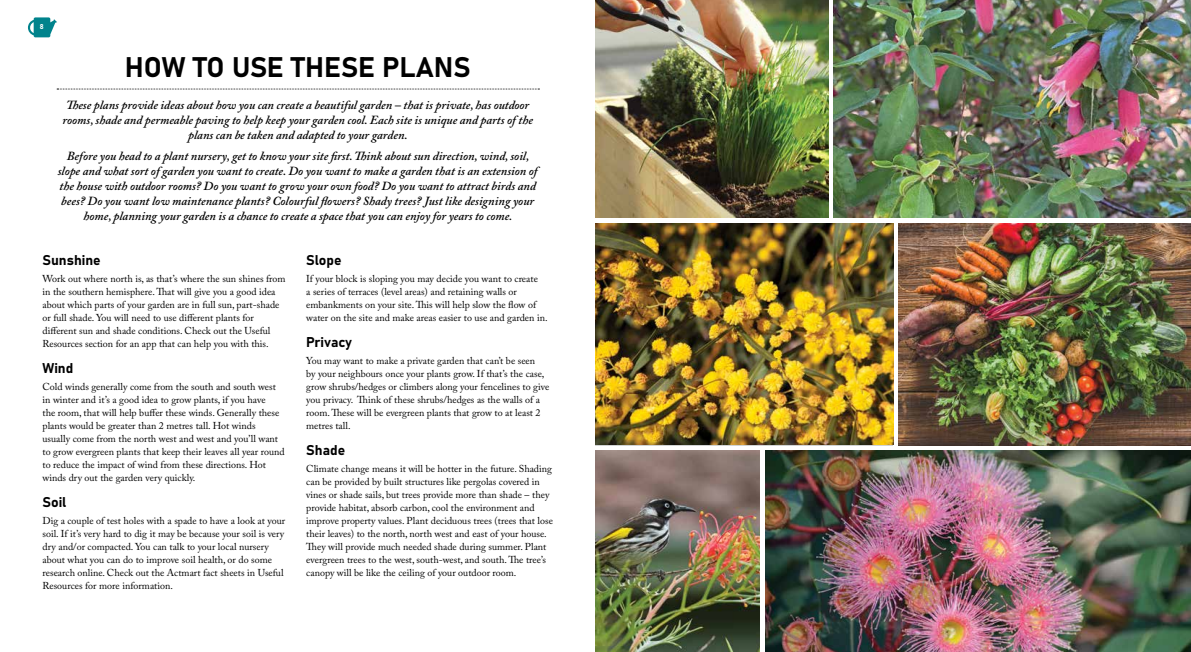
<style>
.page{position:relative;width:1191px;height:652px;background:#fff}
.page>*{position:absolute;margin:0;border:0;box-sizing:border-box;transform-origin:0 0}
.t1{font:28px "Bahnschrift";color:#000}
.t2{font:14px "Bahnschrift";color:#000}
.t3{font:italic 600 12.3px/15px "Adobe Caslon Pro";color:#000;text-align:center}
.t4{font:10px/13px "Adobe Caslon Pro";color:#000}
.t5{font:7px "Bahnschrift";color:#fff}
</style>
<div class="page">
<svg style="left:28px;top:17px;width:29px;height:20px"></svg>
<svg style="left:57px;top:89px;width:482px;height:1px"></svg>
<img style="left:595px;top:0;width:234px;height:217px">
<img style="left:899px;top:223px;width:292px;height:222px">
<img style="left:595px;top:223px;width:298px;height:222px">
<img style="left:595px;top:451px;width:165px;height:201px">
<img style="left:765px;top:451px;width:426px;height:201px">
<img style="left:833px;top:0;width:358px;height:217px">
<p class="t5" style="left:40px;top:22px;width:5px">8</p>
<h1 class="t1" style="left:125px;top:46px;width:347px">HOW TO USE THESE PLANS</h1>
<p class="t3" style="left:62px;top:98px;width:472px">These plans provide ideas about how you can create a beautiful garden – that is private, has outdoor rooms, shade and permeable paving to help keep your garden cool. Each site is unique and parts of the plans can be taken and adapted to your garden.</p>
<p class="t3" style="left:58px;top:149px;width:481px">Before you head to a plant nursery, get to know your site first. Think about sun direction, wind, soil, slope and what sort of garden you want to create. Do you want to make a garden that is an extension of the house with outdoor rooms? Do you want to grow your own food? Do you want to attract birds and bees? Do you want low maintenance plants? Colourful flowers? Shady trees? Just like designing your home, planning your garden is a chance to create a space that you can enjoy for years to come.</p>
<h2 class="t2" style="left:43px;top:250px;width:60px">Sunshine</h2>
<p class="t4" style="left:43px;top:272px;width:244px">Work out where north is, as that’s where the sun shines from in the southern hemisphere. That will give you a good idea about which parts of your garden are in full sun, part-shade or full shade. You will need to use different plants for different sun and shade conditions. Check out the Useful Resources section for an app that can help you with this.</p>
<h2 class="t2" style="left:43px;top:358px;width:32px">Wind</h2>
<p class="t4" style="left:43px;top:380px;width:244px">Cold winds generally come from the south and south west in winter and it’s a good idea to grow plants, if you have<br>the room, that will help buffer these winds. Generally these plants would be greater than 2 metres tall. Hot winds usually come from the north west and west and you’ll want to grow evergreen plants that keep their leaves all year round to reduce the impact of wind from these directions. Hot winds dry out the garden very quickly.</p>
<h2 class="t2" style="left:43px;top:492px;width:25px">Soil</h2>
<p class="t4" style="left:43px;top:514px;width:244px">Dig a couple of test holes with a spade to have a look at your soil. If it’s very hard to dig it may be because your soil is very dry and/or compacted. You can talk to your local nursery about what you can do to improve soil health, or do some research online. Check out the Actmart fact sheets in Useful Resources for more information.</p>
<h2 class="t2" style="left:306px;top:250px;width:37px">Slope</h2>
<p class="t4" style="left:306px;top:272px;width:243px">If your block is sloping you may decide you want to create<br>a series of terraces (level areas) and retaining walls or embankments on your site. This will help slow the flow of water on the site and make areas easier to use and garden in.</p>
<h2 class="t2" style="left:306px;top:332px;width:47px">Privacy</h2>
<p class="t4" style="left:306px;top:354px;width:244px">You may want to make a private garden that can’t be seen<br>by your neighbours once your plants grow. If that’s the case, grow shrubs/hedges or climbers along your fencelines to give you privacy. Think of these shrubs/hedges as the walls of a room. These will be evergreen plants that grow to at least 2 metres tall.</p>
<h2 class="t2" style="left:306px;top:440px;width:40px">Shade</h2>
<p class="t4" style="left:306px;top:462px;width:248px">Climate change means it will be hotter in the future. Shading can be provided by built structures like pergolas covered in vines or shade sails, but trees provide more than shade – they provide habitat, absorb carbon, cool the environment and improve property values. Plant deciduous trees (trees that lose their leaves) to the north, north west and east of your house.<br>They will provide much needed shade during summer. Plant evergreen trees to the west, south-west, and south. The tree’s canopy will be like the ceiling of your outdoor room.</p>
</div>
